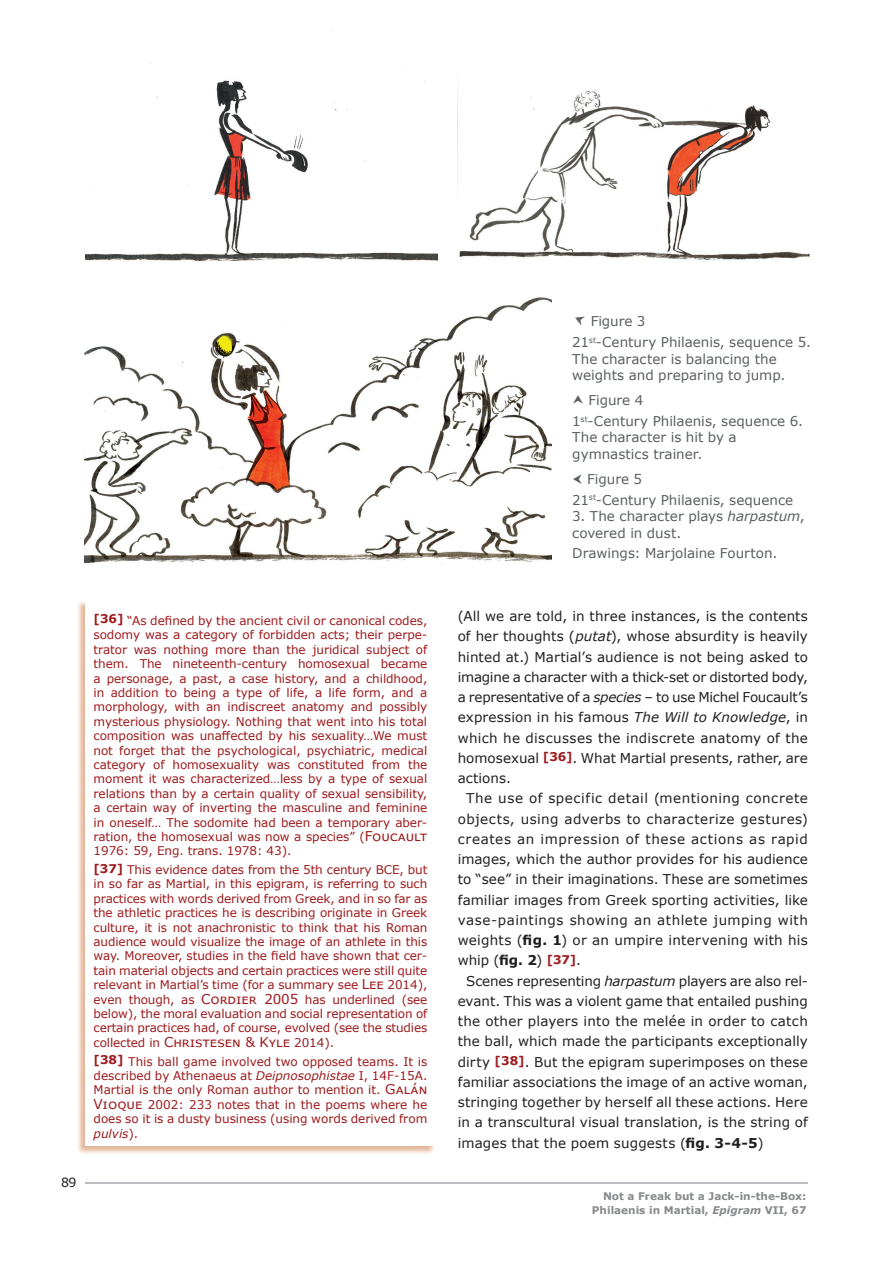
<style>
.page{position:relative;width:893px;height:1263px;background:#fff}
.page>*{position:absolute;margin:0;border:0;box-sizing:border-box;transform-origin:0 0}
.t1{font:13.5px/20.2px "Verdana";letter-spacing:.015em;color:#231f20;text-align:justify}
.t2{font:13.5px/20.7px "Verdana";color:#5b5f60}
.t3{font:12.6px "Verdana";color:#231f20}
.t4{font:12px/14.4px "Verdana";letter-spacing:-.005em;color:#9d1b1e;text-align:justify}
.t5{font:700 10.5px/13.5px "Verdana";color:#87898c;text-align:right}
.s1{font-weight:700}
.s2{font-size:13.5px}
.s3{font-style:italic}
.s4{font-weight:700;font-size:12px;color:#9d1b1e}
</style>
<div class="page">
<hr style="left:85px;top:1182px;width:723px;height:2px;background:#bcbdc0">
<img style="left:85px;top:31px;width:352px;height:231px">
<img style="left:459px;top:90px;width:351px;height:171px">
<img style="left:85px;top:297px;width:466px;height:267px">
<div style="left:76px;top:600px;width:360px;height:555px;background:#c86c33;opacity:.5"></div>
<div style="left:85px;top:600px;width:351px;height:546px;background:#fff"></div>
<p class="t3" style="left:61px;top:1174px;width:17px">89</p>
<p class="t4" style="left:94px;top:613px;width:335px"><span class="s1">[36]</span> “As defined by the ancient civil or canonical codes, sodomy was a category of forbidden acts; their perpe&shy;trator was nothing more than the juridical subject of them. The nineteenth-century homosexual became a personage, a past, a case history, and a childhood, in addition to being a type of life, a life form, and a morphology, with an indiscreet anatomy and possibly mysterious physiology. Nothing that went into his total composition was unaffected by his sexuality…We must not forget that the psychological, psychiatric, medical category of homosexuality was constituted from the moment it was characterized…less by a type of sexual relations than by a certain quality of sexual sensibility, a certain way of inverting the masculine and feminine in oneself… The sodomite had been a temporary aber&shy;ration, the homosexual was now a species” (<span class="s2">Foucault </span>1976: 59, Eng. trans. 1978: 43).</p>
<p class="t4" style="left:94px;top:862px;width:335px"><span class="s1">[37]</span> This evidence dates from the 5th century BCE, but in so far as Martial, in this epigram, is referring to such practices with words derived from Greek, and in so far as the athletic practices he is describing originate in Greek culture, it is not anachronistic to think that his Roman audience would visualize the image of an athlete in this way. Moreover, studies in the field have shown that cer&shy;tain material objects and certain practices were still quite relevant in Martial’s time (for a summary see <span class="s2">Lee</span> 2014), even though, as <span class="s2">Cordier 2005</span> has underlined (see below), the moral evaluation and social representation of certain practices had, of course, evolved (see the studies collected in <span class="s2">Christesen &amp; Kyle</span> 2014).</p>
<p class="t4" style="left:94px;top:1053px;width:335px"><span class="s1">[38]</span> This ball game involved two opposed teams. It is described by Athenaeus at <span class="s3">Deipnosophistae</span> I, 14F-15A.<br>Martial is the only Roman author to mention it. <span class="s2">Galán Vioque</span> 2002: 233 notes that in the poems where he does so it is a dusty business (using words derived from <span class="s3">pulvis</span>).</p>
<p class="t2" style="left:572px;top:311px;width:240px;text-indent:18px">Figure 3<br>21<sup>st</sup>-Century Philaenis, sequence 5.</p>
<p class="t2" style="left:572px;top:350px;width:214px;line-height:16.5px">The character is balancing the weights and preparing to jump.</p>
<p class="t2" style="left:572px;top:389px;width:232px;text-indent:16px">Figure 4<br>1<sup>st</sup>-Century Philaenis, sequence 6.</p>
<p class="t2" style="left:572px;top:429px;width:166px;line-height:16.5px">The character is hit by a gymnastics trainer.</p>
<p class="t2" style="left:572px;top:468px;width:222px;text-indent:15px">Figure 5<br>21<sup>st</sup>-Century Philaenis, sequence</p>
<p class="t2" style="left:572px;top:508px;width:234px;line-height:16.5px">3. The character plays <span class="s3">harpastum</span>, covered in dust.</p>
<p class="t2" style="left:572px;top:543px;width:207px">Drawings: Marjolaine Fourton.</p>
<p class="t1" style="left:458px;top:606px;width:352px">(All we are told, in three instances, is the contents of her thoughts (<span class="s3">putat</span>), whose absurdity is heavily hinted at.) Martial’s audience is not being asked to imagine a character with a thick-set or distorted body, a representative of a <span class="s3">species</span> – to use Michel Foucault’s expression in his famous <span class="s3">The Will to Knowledge</span>, in which he discusses the indiscrete anatomy of the homosexual <span class="s4">[36]</span>. What Martial presents, rather, are actions.</p>
<p class="t1" style="left:458px;top:788px;width:352px;text-indent:9px">The use of specific detail (mentioning concrete objects, using adverbs to characterize gestures) creates an impression of these actions as rapid images, which the author provides for his audience to “see” in their imaginations. These are sometimes familiar images from Greek sporting activities, like vase-paintings showing an athlete jumping with weights (<span class="s1">fig. 1</span>) or an umpire intervening with his whip (<span class="s1">fig. 2</span>) <span class="s4">[37]</span>.</p>
<p class="t1" style="left:458px;top:970px;width:352px;text-indent:9px">Scenes representing <span class="s3">harpastum</span> players are also rel&shy;evant. This was a violent game that entailed pushing the other players into the melée in order to catch the ball, which made the participants exceptionally dirty <span class="s4">[38]</span>. But the epigram superimposes on these familiar associations the image of an active woman, stringing together by herself all these actions. Here in a transcultural visual translation, is the string of images that the poem suggests (<span class="s1">fig. 3-4-5</span>)</p>
<p class="t5" style="left:592px;top:1189px;width:216px">Not a Freak but a Jack-in-the-Box:<br>Philaenis in Martial, <span class="s3">Epigram</span> VII, 67</p>
</div>
